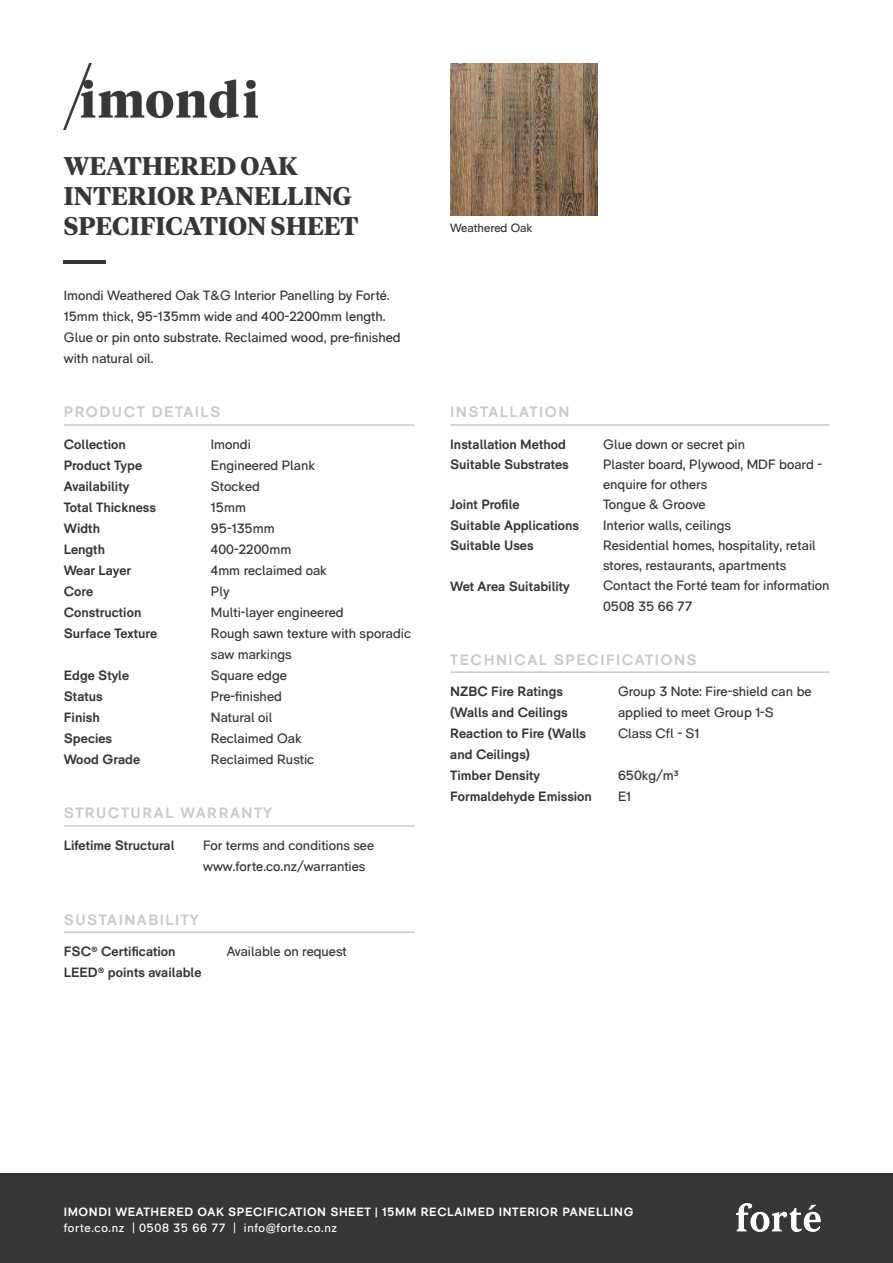
<style>
.page{position:relative;width:893px;height:1263px;background:#fff}
.page>*{position:absolute;margin:0;border:0;box-sizing:border-box;transform-origin:0 0}
.t1{font:700 25.5px "Tiempos Headline";color:#343638}
.t2{font:700 15px "RM Pro";letter-spacing:.1em;color:#cbc9c5}
.t3{font:13.5px/21px "RM Pro";color:#343638}
.t4{font:700 13.5px/21px "RM Pro";color:#343638}
.t5{font:700 12px "RM Pro";letter-spacing:.05em;color:#fff}
.t6{font:12px "RM Pro";letter-spacing:.05em;color:#fff}
.t7{font:12px "RM Pro";color:#343638}
</style>
<div class="page">
<div style="left:0;top:1173px;width:893px;height:90px;background:#343638"></div>
<img style="left:735px;top:1203px;width:86px;height:29px">
<img style="left:450px;top:64px;width:148px;height:152px">
<hr style="left:64px;top:825px;width:350px;height:2px;background:#cbc9c5">
<hr style="left:64px;top:261px;width:42px;height:3px;background:#343638">
<hr style="left:450px;top:424px;width:380px;height:2px;background:#cbc9c5">
<hr style="left:450px;top:671px;width:380px;height:2px;background:#cbc9c5">
<hr style="left:64px;top:424px;width:350px;height:2px;background:#cbc9c5">
<hr style="left:64px;top:931px;width:350px;height:2px;background:#cbc9c5">
<img style="left:64px;top:63px;width:194px;height:67px">
<p class="t1" style="left:64px;top:148px;width:235px">WEATHERED OAK</p>
<p class="t1" style="left:64px;top:178px;width:290px">INTERIOR PANELLING</p>
<p class="t1" style="left:64px;top:208px;width:296px">SPECIFICATION SHEET</p>
<p class="t3" style="left:64px;top:285px;width:338px">Imondi Weathered Oak T&amp;G Interior Panelling by Forté.<br>15mm thick, 95-135mm wide and 400-2200mm length.<br>Glue or pin onto substrate. Reclaimed wood, pre-finished with natural oil.</p>
<p class="t2" style="left:64px;top:403px;width:158px">PRODUCT DETAILS</p>
<p class="t4" style="left:64px;top:434px;width:64px">Collection</p>
<p class="t4" style="left:64px;top:455px;width:80px">Product Type</p>
<p class="t4" style="left:64px;top:476px;width:67px">Availability</p>
<p class="t4" style="left:64px;top:497px;width:94px">Total Thickness</p>
<p class="t4" style="left:64px;top:518px;width:38px">Width</p>
<p class="t4" style="left:64px;top:539px;width:43px">Length</p>
<p class="t4" style="left:64px;top:560px;width:69px">Wear Layer</p>
<p class="t4" style="left:64px;top:581px;width:31px">Core</p>
<p class="t4" style="left:64px;top:602px;width:79px">Construction</p>
<p class="t4" style="left:64px;top:623px;width:95px">Surface Texture</p>
<p class="t4" style="left:64px;top:665px;width:67px">Edge Style</p>
<p class="t4" style="left:64px;top:686px;width:41px">Status</p>
<p class="t4" style="left:64px;top:707px;width:37px">Finish</p>
<p class="t4" style="left:64px;top:728px;width:50px">Species</p>
<p class="t4" style="left:64px;top:749px;width:78px">Wood Grade</p>
<p class="t3" style="left:211px;top:434px;width:41px">Imondi</p>
<p class="t3" style="left:211px;top:455px;width:105px">Engineered Plank</p>
<p class="t3" style="left:211px;top:476px;width:50px">Stocked</p>
<p class="t3" style="left:211px;top:497px;width:37px">15mm</p>
<p class="t3" style="left:211px;top:518px;width:65px">95-135mm</p>
<p class="t3" style="left:211px;top:539px;width:82px">400-2200mm</p>
<p class="t3" style="left:211px;top:560px;width:117px">4mm reclaimed oak</p>
<p class="t3" style="left:211px;top:581px;width:20px">Ply</p>
<p class="t3" style="left:211px;top:602px;width:134px">Multi-layer engineered</p>
<p class="t3" style="left:211px;top:623px;width:202px">Rough sawn texture with sporadic saw markings</p>
<p class="t3" style="left:211px;top:665px;width:77px">Square edge</p>
<p class="t3" style="left:211px;top:686px;width:72px">Pre-finished</p>
<p class="t3" style="left:211px;top:707px;width:63px">Natural oil</p>
<p class="t3" style="left:211px;top:728px;width:92px">Reclaimed Oak</p>
<p class="t3" style="left:211px;top:749px;width:105px">Reclaimed Rustic</p>
<p class="t2" style="left:64px;top:804px;width:210px">STRUCTURAL WARRANTY</p>
<p class="t4" style="left:64px;top:835px;width:112px">Lifetime Structural</p>
<p class="t3" style="left:203px;top:835px;width:172px">For terms and conditions see</p>
<p class="t3" style="left:203px;top:856px;width:164px">www.forte.co.nz/warranties</p>
<p class="t2" style="left:64px;top:910px;width:137px">SUSTAINABILITY</p>
<p class="t4" style="left:64px;top:941px;width:113px">FSC® Certification</p>
<p class="t4" style="left:64px;top:962px;width:139px">LEED® points available</p>
<p class="t3" style="left:227px;top:941px;width:122px">Available on request</p>
<p class="t7" style="left:450px;top:220px;width:84px">Weathered Oak</p>
<p class="t2" style="left:450px;top:403px;width:121px">INSTALLATION</p>
<p class="t4" style="left:450px;top:434px;width:117px">Installation Method</p>
<p class="t4" style="left:450px;top:454px;width:120px">Suitable Substrates</p>
<p class="t4" style="left:450px;top:495px;width:71px">Joint Profile</p>
<p class="t4" style="left:450px;top:515px;width:130px">Suitable Applications</p>
<p class="t4" style="left:450px;top:535px;width:85px">Suitable Uses</p>
<p class="t4" style="left:450px;top:576px;width:121px">Wet Area Suitability</p>
<p class="t3" style="left:603px;top:434px;width:143px">Glue down or secret pin</p>
<p class="t3" style="left:603px;top:454px;width:220px;line-height:20.2px">Plaster board, Plywood, MDF board - enquire for others</p>
<p class="t3" style="left:603px;top:494px;width:104px">Tongue &amp; Groove</p>
<p class="t3" style="left:603px;top:515px;width:130px">Interior walls, ceilings</p>
<p class="t3" style="left:603px;top:535px;width:214px;line-height:20.2px">Residential homes, hospitality, retail stores, restaurants, apartments</p>
<p class="t3" style="left:603px;top:575px;width:228px">Contact the Forté team for information</p>
<p class="t3" style="left:603px;top:596px;width:91px">0508 35 66 77</p>
<p class="t2" style="left:450px;top:650px;width:248px">TECHNICAL SPECIFICATIONS</p>
<p class="t4" style="left:450px;top:681px;width:119px">NZBC Fire Ratings (Walls and Ceilings</p>
<p class="t4" style="left:450px;top:723px;width:137px">Reaction to Fire (Walls</p>
<p class="t4" style="left:450px;top:744px;width:81px">and Ceilings)</p>
<p class="t4" style="left:450px;top:765px;width:91px">Timber Density</p>
<p class="t4" style="left:450px;top:786px;width:143px">Formaldehyde Emission</p>
<p class="t3" style="left:618px;top:681px;width:195px">Group 3 Note: Fire-shield can be applied to meet Group 1-S</p>
<p class="t3" style="left:618px;top:723px;width:83px">Class Cfl - S1</p>
<p class="t3" style="left:618px;top:765px;width:62px">650kg/m³</p>
<p class="t3" style="left:618px;top:786px;width:15px">E1</p>
<p class="t5" style="left:64px;top:1204px;width:571px">IMONDI WEATHERED OAK SPECIFICATION SHEET | 15MM RECLAIMED INTERIOR PANELLING</p>
<p class="t6" style="left:64px;top:1221px;width:275px">forte.co.nz | 0508 35 66 77 | info@forte.co.nz</p>
</div>
